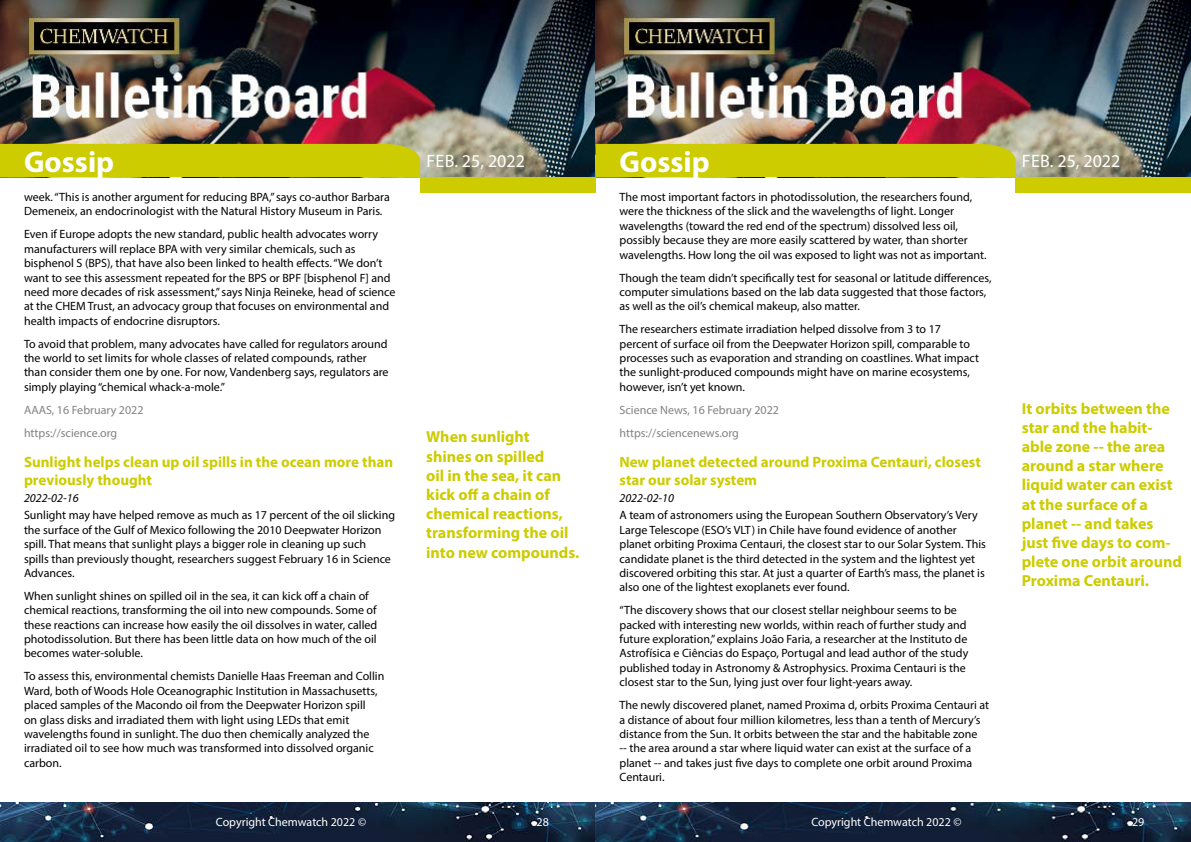
<style>
.page{position:relative;width:1191px;height:842px;background:#fff}
.page>*{position:absolute;margin:0;border:0;box-sizing:border-box;transform-origin:0 0}
.t1{font:700 30px "Myriad Pro";color:#fff}
.t2{font:18px "Myriad Pro";color:#fff}
.t3{font:700 16px/19.2px "Myriad Pro";color:#cc0}
.t4{font:700 15px/18px "Myriad Pro";color:#cc0}
.t5{font:12px/14.4px "Myriad Pro";color:#000}
.t6{font:12px/22.9px "Myriad Pro";color:#808285}
.t7{font:12px "Myriad Pro";color:#fff}
.t8{font:italic 12px "Myriad Pro";color:#000}
</style>
<div class="page">
<img style="left:0;top:0;width:1191px;height:177px">
<div style="left:420px;top:177px;width:175px;height:15px;background:#cc0"></div>
<div style="left:1015px;top:177px;width:176px;height:15px;background:#cc0"></div>
<div style="left:0;top:144px;width:420px;height:33px;background:#cc0"></div>
<div style="left:595px;top:144px;width:420px;height:33px;background:#cc0"></div>
<img style="left:0;top:802px;width:1191px;height:40px">
<h1 class="t1" style="left:24px;top:142px;width:92px">Gossip</h1>
<h1 class="t1" style="left:619px;top:142px;width:92px">Gossip</h1>
<p class="t5" style="left:24px;top:190px;width:367px">week. “This is another argument for reducing BPA,” says co-author Barbara<br>Demeneix, an endocrinologist with the Natural History Museum in Paris.</p>
<p class="t5" style="left:24px;top:227px;width:373px">Even if Europe adopts the new standard, public health advocates worry manufacturers will replace BPA with very similar chemicals, such as bisphenol S (BPS), that have also been linked to health effects. “We don’t want to see this assessment repeated for the BPS or BPF [bisphenol F] and need more decades of risk assessment,” says Ninja Reineke, head of science at the CHEM Trust, an advocacy group that focuses on environmental and health impacts of endocrine disruptors.</p>
<p class="t5" style="left:24px;top:336px;width:366px">To avoid that problem, many advocates have called for regulators around the world to set limits for whole classes of related compounds, rather than consider them one by one. For now, Vandenberg says, regulators are simply playing “chemical whack-a-mole.”</p>
<p class="t6" style="left:24px;top:398px;width:121px">AAAS, 16 February 2022 https://science.org</p>
<p class="t4" style="left:24px;top:452px;width:371px">Sunlight helps clean up oil spills in the ocean more than previously thought</p>
<p class="t8" style="left:24px;top:491px;width:56px">2022-02-16</p>
<p class="t5" style="left:24px;top:508px;width:372px">Sunlight may have helped remove as much as 17 percent of the oil slicking the surface of the Gulf of Mexico following the 2010 Deepwater Horizon spill. That means that sunlight plays a bigger role in cleaning up such<br>spills than previously thought, researchers suggest February 16 in Science Advances.</p>
<p class="t5" style="left:24px;top:588px;width:355px">When sunlight shines on spilled oil in the sea, it can kick off a chain of chemical reactions, transforming the oil into new compounds. Some of these reactions can increase how easily the oil dissolves in water, called photodissolution. But there has been little data on how much of the oil becomes water-soluble.</p>
<p class="t5" style="left:24px;top:669px;width:362px">To assess this, environmental chemists Danielle Haas Freeman and Collin Ward, both of Woods Hole Oceanographic Institution in Massachusetts, placed samples of the Macondo oil from the Deepwater Horizon spill<br>on glass disks and irradiated them with light using LEDs that emit wavelengths found in sunlight. The duo then chemically analyzed the irradiated oil to see how much was transformed into dissolved organic carbon.</p>
<h2 class="t2" style="left:426px;top:150px;width:100px">Feb. 25, 2022</h2>
<h2 class="t2" style="left:1022px;top:150px;width:100px">Feb. 25, 2022</h2>
<p class="t5" style="left:619px;top:190px;width:368px">The most important factors in photodissolution, the researchers found, were the thickness of the slick and the wavelengths of light. Longer wavelengths (toward the red end of the spectrum) dissolved less oil, possibly because they are more easily scattered by water, than shorter wavelengths. How long the oil was exposed to light was not as important.</p>
<p class="t5" style="left:619px;top:270px;width:373px">Though the team didn’t specifically test for seasonal or latitude differences, computer simulations based on the lab data suggested that those factors, as well as the oil’s chemical makeup, also matter.</p>
<p class="t5" style="left:619px;top:322px;width:361px">The researchers estimate irradiation helped dissolve from 3 to 17 percent of surface oil from the Deepwater Horizon spill, comparable to processes such as evaporation and stranding on coastlines. What impact the sunlight-produced compounds might have on marine ecosystems, however, isn’t yet known.</p>
<p class="t6" style="left:619px;top:398px;width:161px">Science News, 16 February 2022 https://sciencenews.org</p>
<p class="t4" style="left:619px;top:452px;width:363px">New planet detected around Proxima Centauri, closest star our solar system</p>
<p class="t8" style="left:619px;top:491px;width:56px">2022-02-10</p>
<p class="t5" style="left:619px;top:508px;width:368px">A team of astronomers using the European Southern Observatory’s Very Large Telescope (ESO’s VLT) in Chile have found evidence of another planet orbiting Proxima Centauri, the closest star to our Solar System. This candidate planet is the third detected in the system and the lightest yet discovered orbiting this star. At just a quarter of Earth’s mass, the planet is also one of the lightest exoplanets ever found.</p>
<p class="t5" style="left:619px;top:603px;width:350px">“The discovery shows that our closest stellar neighbour seems to be packed with interesting new worlds, within reach of further study and future exploration,” explains João Faria, a researcher at the Instituto de Astrofísica e Ciências do Espaço, Portugal and lead author of the study published today in Astronomy &amp; Astrophysics. Proxima Centauri is the closest star to the Sun, lying just over four light-years away.</p>
<p class="t5" style="left:619px;top:698px;width:371px">The newly discovered planet, named Proxima d, orbits Proxima Centauri at a distance of about four million kilometres, less than a tenth of Mercury’s distance from the Sun. It orbits between the star and the habitable zone<br>-- the area around a star where liquid water can exist at the surface of a planet -- and takes just five days to complete one orbit around Proxima Centauri.</p>
<h3 class="t3" style="left:1021px;top:398px;width:162px">It orbits between the star and the habit&shy;able zone -- the area around a star where liquid water can exist at the surface of a planet -- and takes just five days to com&shy;plete one orbit around<br>Proxima Centauri.</h3>
<h3 class="t3" style="left:426px;top:427px;width:155px">When sunlight<br>shines on spilled<br>oil in the sea, it can kick off a chain of chemical reactions, transforming the oil into new compounds.</h3>
<p class="t7" style="left:216px;top:815px;width:152px">Copyright Chemwatch 2022 ©</p>
<p class="t7" style="left:536px;top:815px;width:14px">28</p>
<p class="t7" style="left:811px;top:815px;width:152px">Copyright Chemwatch 2022 ©</p>
<p class="t7" style="left:1132px;top:815px;width:14px">29</p>
</div>
